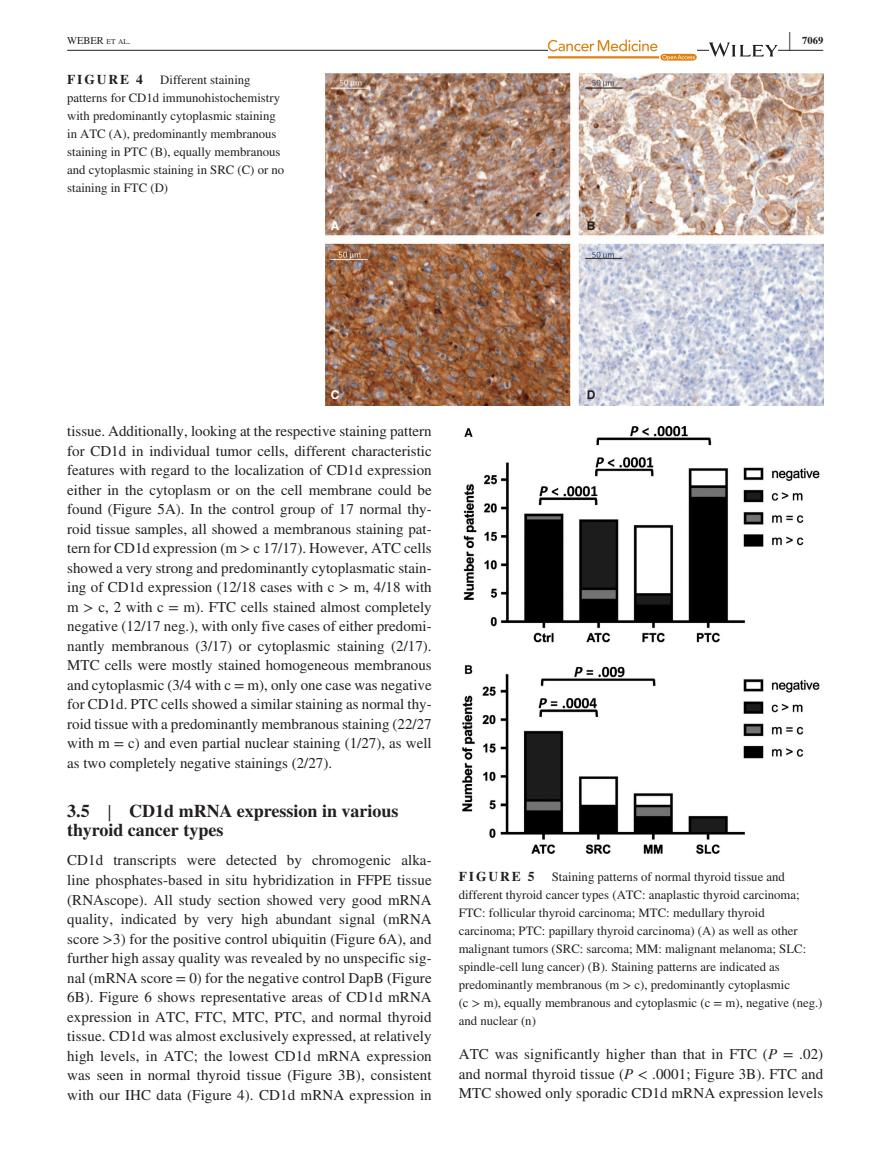
<style>
.page{position:relative;width:893px;height:1174px;background:#fff}
.page>*{position:absolute;margin:0;border:0;box-sizing:border-box;transform-origin:0 0}
.t1{font:700 25.95px "STIX";color:#231f20;scale:.36 1}
.t2{font:700 18px/19.5px "STIX";color:#231f20}
.t3{font:15px/19.5px "STIX";letter-spacing:.005em;color:#231f20;text-align:justify}
.t4{font:700 13.5px "STIX";letter-spacing:.14em;color:#231f20}
.t5{font:12.75px/18px "STIX";color:#231f20}
.t6{font:700 12px "Helvetica";color:#fff}
.t7{font:700 12px "Helvetica";color:#231f20}
.t8{font:10.5px "STIX";color:#231f20}
.t9{font:700 10.5px "STIX";color:#231f20}
.s1{font-size:7.35px}
.s2{font-weight:400;font-size:23.7px}
.s3{font-style:italic}
</style>
<div class="page">
<hr style="left:67px;top:50px;width:756px;height:1px;background:#231f20">
<svg style="left:548px;top:39px;width:149px;height:22px"></svg>
<svg style="left:709px;top:42px;width:69px;height:15px"></svg>
<img style="left:326px;top:73px;width:497px;height:332px">
<img style="left:462px;top:426px;width:358px;height:427px">
<h1 class="t1" style="left:789px;top:26px;width:7px">|</h1>
<p class="t8" style="left:67px;top:33px;width:65px">WEBER <span class="s1">et al</span>.</p>
<p class="t9" style="left:802px;top:34px;width:22px">7069</p>
<p class="t4" style="left:67px;top:71px;width:77px">FIGURE 4</p>
<p class="t5" style="left:67px;top:71px;width:219px;text-indent:93px">Different staining patterns for CD1d immunohistochemistry with predominantly cytoplasmic staining in ATC (A), predominantly membranous staining in PTC (B), equally membranous and cytoplasmic staining in SRC (C) or no staining in FTC (D)</p>
<p class="t6" style="left:331px;top:218px;width:10px">A</p>
<p class="t7" style="left:587px;top:218px;width:10px">B</p>
<p class="t6" style="left:331px;top:387px;width:10px">C</p>
<p class="t7" style="left:587px;top:387px;width:10px">D</p>
<p class="t3" style="left:67px;top:422px;width:366px">tissue. Additionally, looking at the respective staining pattern for CD1d in individual tumor cells, different characteristic features with regard to the localization of CD1d expression either in the cytoplasm or on the cell membrane could be found (Figure 5A). In the control group of 17 normal thy&shy;roid tissue samples, all showed a membranous staining pat&shy;tern for CD1d expression (m &gt; c 17/17). However, ATC cells showed a very strong and predominantly cytoplasmatic stain&shy;ing of CD1d expression (12/18 cases with c &gt; m, 4/18 with m &gt; c, 2 with c = m). FTC cells stained almost completely negative (12/17 neg.), with only five cases of either predomi&shy;nantly membranous (3/17) or cytoplasmic staining (2/17).<br>MTC cells were mostly stained homogeneous membranous and cytoplasmic (3/4 with c = m), only one case was negative for CD1d. PTC cells showed a similar staining as normal thy&shy;roid tissue with a predominantly membranous staining (22/27 with m = c) and even partial nuclear staining (1/27), as well as two completely negative stainings (2/27).</p>
<p class="t2" style="left:67px;top:800px;width:333px">3.5 <span class="s2">|</span> CD1d mRNA expression in various thyroid cancer types</p>
<p class="t3" style="left:67px;top:851px;width:366px">CD1d transcripts were detected by chromogenic alka&shy;line phosphates‐based in situ hybridization in FFPE tissue (RNAscope). All study section showed very good mRNA quality, indicated by very high abundant signal (mRNA score &gt;3) for the positive control ubiquitin (Figure 6A), and further high assay quality was revealed by no unspecific sig&shy;nal (mRNA score = 0) for the negative control DapB (Figure 6B). Figure 6 shows representative areas of CD1d mRNA expression in ATC, FTC, MTC, PTC, and normal thyroid tissue. CD1d was almost exclusively expressed, at relatively high levels, in ATC; the lowest CD1d mRNA expression was seen in normal thyroid tissue (Figure 3B), consistent with our IHC data (Figure 4). CD1d mRNA expression in</p>
<p class="t4" style="left:459px;top:868px;width:77px">FIGURE 5</p>
<p class="t5" style="left:459px;top:868px;width:365px;text-indent:93px">Staining patterns of normal thyroid tissue and different thyroid cancer types (ATC: anaplastic thyroid carcinoma; FTC: follicular thyroid carcinoma; MTC: medullary thyroid carcinoma; PTC: papillary thyroid carcinoma) (A) as well as other malignant tumors (SRC: sarcoma; MM: malignant melanoma; SLC: spindle‐cell lung cancer) (B). Staining patterns are indicated as predominantly membranous (m &gt; c), predominantly cytoplasmic<br>(c &gt; m), equally membranous and cytoplasmic (c = m), negative (neg.) and nuclear (n)</p>
<p class="t3" style="left:459px;top:1045px;width:366px">ATC was significantly higher than that in FTC (<span class="s3">P</span> = .02) and normal thyroid tissue (<span class="s3">P</span> &lt; .0001; Figure 3B). FTC and MTC showed only sporadic CD1d mRNA expression levels</p>
</div>
